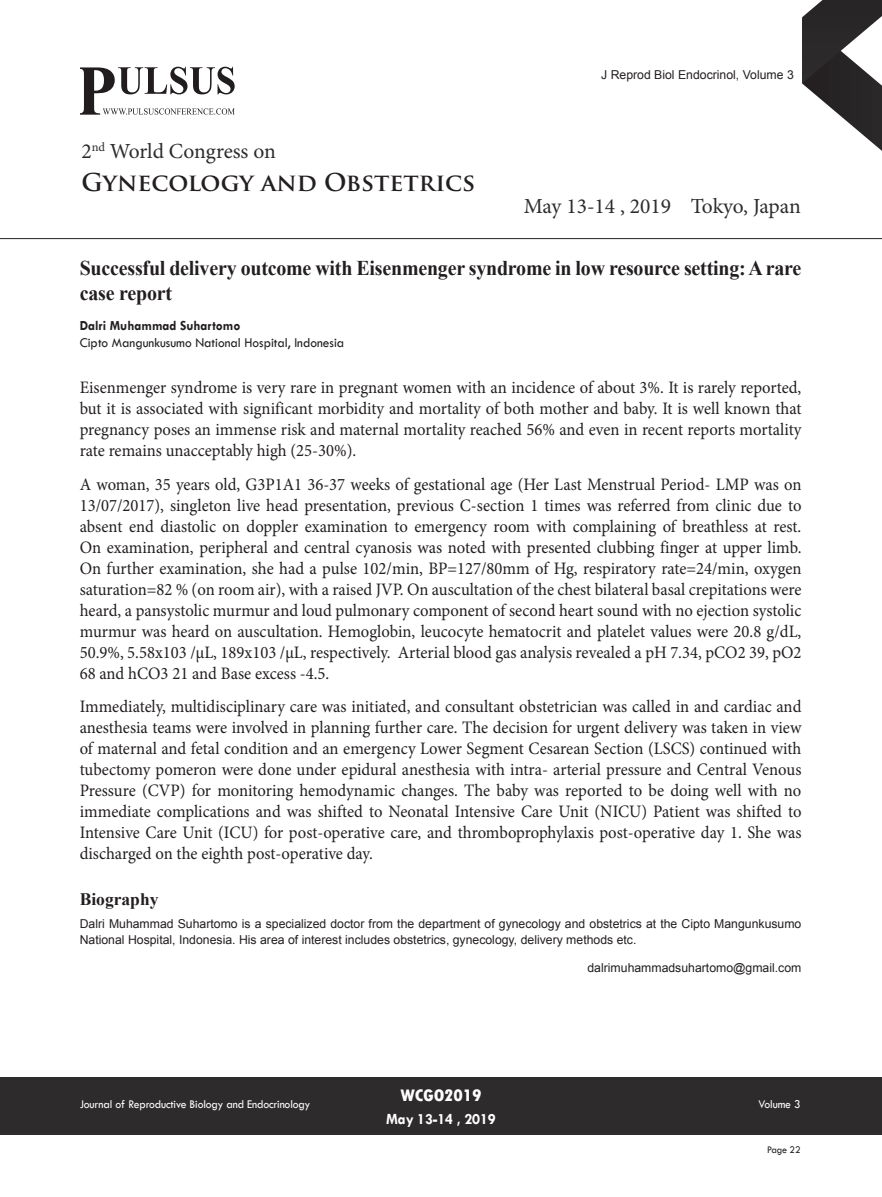
<style>
.page{position:relative;width:882px;height:1197px;background:#fff}
.page>*{position:absolute;margin:0;border:0;box-sizing:border-box;transform-origin:0 0}
.t1{font:700 23.97px "Trajan Pro";color:#231f20}
.t2{font:21.53px "Minion Pro";letter-spacing:-.005em;color:#2e2b2c}
.t3{font:700 21px/24.5px "Times New Roman";letter-spacing:-.01em;color:#231f20;scale:.95 1}
.Abstract{font:17.5px/21px "Minion Pro";color:#231f20;text-align:justify;scale:.95 1}
.Bio_Heading{font:700 17.5px "Times New Roman";color:#231f20}
.t4{font:800 condensed 17.5px "Tw Cen";letter-spacing:-.01em;color:#fff;scale:1.1 1}
.t5{font:700 15.75px "Tw Cen";letter-spacing:-.01em;color:#fff;scale:.95 1}
.Affiliation{font:14px "Tw Cen";color:#231f20;scale:.95 1}
.Name{font:700 14px "Tw Cen";color:#231f20;scale:.95 1}
.Biography{font:12.25px/15.8px "Arial";color:#231f20}
.t6{font:12.25px "Tw Cen";letter-spacing:-.01em;color:#fff;scale:.95 1}
.t7{font:10.5px "Tw Cen";letter-spacing:-.02em;color:#231f20;scale:.95 1}
</style>
<div class="page">
<svg style="left:802px;top:0;width:80px;height:151px"></svg>
<div style="left:0;top:1077px;width:882px;height:58px;background:#2e2b2c"></div>
<svg style="left:80px;top:67px;width:155px;height:48px"></svg>
<hr style="left:0;top:238px;width:882px;height:1px;background:#231f20">
<p class="t2" style="left:81px;top:137px;width:196px">2<sup>nd</sup> World Congress on</p>
<h1 class="t1" style="left:81px;top:167px;width:395px">GYNECOLOGY AND OBSTETRICS</h1>
<p class="Biography" style="left:601px;top:67px;width:194px">J Reprod Biol Endocrinol, Volume 3</p>
<p class="t2" style="left:524px;top:192px;width:279px">May 13-14 , 2019 Tokyo, Japan</p>
<p class="t3" style="left:80px;top:256px;width:761px">Successful delivery outcome with Eisenmenger syndrome in low resource setting: A rare case report</p>
<p class="Name" style="left:80px;top:317px;width:171px">Dalri Muhammad Suhartomo</p>
<p class="Affiliation" style="left:80px;top:334px;width:280px">Cipto Mangunkusumo National Hospital, Indonesia</p>
<p class="Abstract" style="left:80px;top:377px;width:761px">Eisenmenger syndrome is very rare in pregnant women with an incidence of about 3%. It is rarely reported, but it is associated with significant morbidity and mortality of both mother and baby. It is well known that pregnancy poses an immense risk and maternal mortality reached 56% and even in recent reports mortality rate remains unacceptably high (25-30%).</p>
<p class="Abstract" style="left:80px;top:473px;width:761px">A woman, 35 years old, G3P1A1 36-37 weeks of gestational age (Her Last Menstrual Period- LMP was on 13/07/2017), singleton live head presentation, previous C-section 1 times was referred from clinic due to absent end diastolic on doppler examination to emergency room with complaining of breathless at rest.<br>On examination, peripheral and central cyanosis was noted with presented clubbing finger at upper limb.<br>On further examination, she had a pulse 102/min, BP=127/80mm of Hg, respiratory rate=24/min, oxygen saturation=82 % (on room air), with a raised JVP. On auscultation of the chest bilateral basal crepitations were heard, a pansystolic murmur and loud pulmonary component of second heart sound with no ejection systolic murmur was heard on auscultation. Hemoglobin, leucocyte hematocrit and platelet values were 20.8 g/dL, 50.9%, 5.58x103 /µL, 189x103 /µL, respectively. Arterial blood gas analysis revealed a pH 7.34, pCO2 39, pO2<br>68 and hCO3 21 and Base excess -4.5.</p>
<p class="Abstract" style="left:80px;top:696px;width:761px">Immediately, multidisciplinary care was initiated, and consultant obstetrician was called in and cardiac and anesthesia teams were involved in planning further care. The decision for urgent delivery was taken in view of maternal and fetal condition and an emergency Lower Segment Cesarean Section (LSCS) continued with tubectomy pomeron were done under epidural anesthesia with intra- arterial pressure and Central Venous Pressure (CVP) for monitoring hemodynamic changes. The baby was reported to be doing well with no immediate complications and was shifted to Neonatal Intensive Care Unit (NICU) Patient was shifted to Intensive Care Unit (ICU) for post-operative care, and thromboprophylaxis post-operative day 1. She was discharged on the eighth post-operative day.</p>
<p class="Bio_Heading" style="left:80px;top:887px;width:80px">Biography</p>
<p class="Biography" style="left:80px;top:916px;width:723px">Dalri Muhammad Suhartomo is a specialized doctor from the department of gynecology and obstetrics at the Cipto Mangunkusumo<br>National Hospital, Indonesia. His area of interest includes obstetrics, gynecology, delivery methods etc.</p>
<p class="Biography" style="left:588px;top:960px;width:215px">dalrimuhammadsuhartomo@gmail.com</p>
<p class="t6" style="left:80px;top:1097px;width:244px">Journal of Reproductive Biology and Endocrinology</p>
<p class="t4" style="left:401px;top:1085px;width:75px">WCGO2019</p>
<p class="t5" style="left:386px;top:1109px;width:117px">May 13-14 , 2019</p>
<p class="t6" style="left:758px;top:1097px;width:46px">Volume 3</p>
<p class="t7" style="left:767px;top:1143px;width:37px">Page 22</p>
</div>
